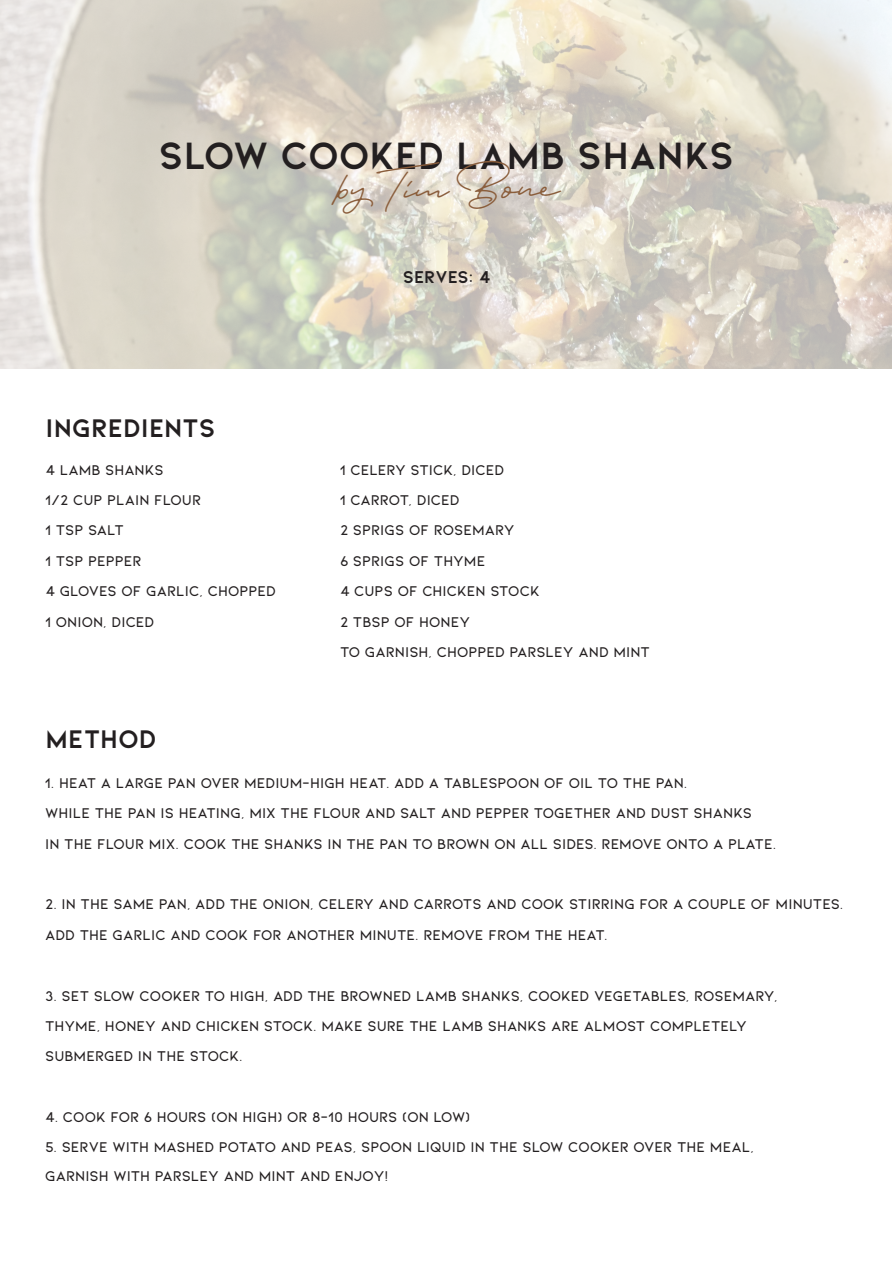
<style>
.page{position:relative;width:893px;height:1263px;background:#fff}
.page>*{position:absolute;margin:0;border:0;box-sizing:border-box;transform-origin:0 0}
.t1{font:46.35px "Portrait Script Alts";color:#8a5d3b}
.t2{font:700 40.05px "Kiona";color:#231f20}
.t3{font:700 26.85px "Kiona";letter-spacing:.005em;color:#231f20}
.t4{font:700 18px "Kiona";color:#231f20}
.t5{font:600 15px/30.3px "Kiona";color:#231f20}
</style>
<div class="page">
<img style="left:0;top:0;width:891px;height:369px">
<h2 class="t2" style="left:159px;top:132px;width:577px">SLOW COOKED LAMB SHANKS</h2>
<h1 class="t1" style="left:335px;top:155px;width:223px">by Tim Bone</h1>
<h3 class="t3" style="left:45px;top:412px;width:172px">INGREDIENTS</h3>
<p class="t5" style="left:45px;top:454px;width:232px">4 LAMB SHANKS<br>1/2 CUP PLAIN FLOUR<br>1 TSP SALT<br>1 TSP PEPPER<br>4 GLOVES OF GARLIC, CHOPPED<br>1 ONION, DICED</p>
<h3 class="t3" style="left:45px;top:723px;width:112px">METHOD</h3>
<p class="t4" style="left:403px;top:266px;width:89px">SERVES: 4</p>
<p class="t5" style="left:340px;top:454px;width:312px">1 CELERY STICK, DICED<br>1 CARROT, DICED<br>2 SPRIGS OF ROSEMARY<br>6 SPRIGS OF THYME<br>4 CUPS OF CHICKEN STOCK<br>2 TBSP OF HONEY<br>TO GARNISH, CHOPPED PARSLEY AND MINT</p>
<p class="t5" style="left:45px;top:767px;width:733px">1. HEAT A LARGE PAN OVER MEDIUM-HIGH HEAT. ADD A TABLESPOON OF OIL TO THE PAN.<br>WHILE THE PAN IS HEATING, MIX THE FLOUR AND SALT AND PEPPER TOGETHER AND DUST SHANKS<br>IN THE FLOUR MIX. COOK THE SHANKS IN THE PAN TO BROWN ON ALL SIDES. REMOVE ONTO A PLATE.</p>
<p class="t5" style="left:45px;top:889px;width:799px">2. IN THE SAME PAN, ADD THE ONION, CELERY AND CARROTS AND COOK STIRRING FOR A COUPLE OF MINUTES.<br>ADD THE GARLIC AND COOK FOR ANOTHER MINUTE. REMOVE FROM THE HEAT.</p>
<p class="t5" style="left:45px;top:980px;width:734px">3. SET SLOW COOKER TO HIGH, ADD THE BROWNED LAMB SHANKS, COOKED VEGETABLES, ROSEMARY,<br>THYME, HONEY AND CHICKEN STOCK. MAKE SURE THE LAMB SHANKS ARE ALMOST COMPLETELY<br>SUBMERGED IN THE STOCK.</p>
<p class="t5" style="left:45px;top:1102px;width:427px">4. COOK FOR 6 HOURS (ON HIGH) OR 8-10 HOURS (ON LOW)</p>
<p class="t5" style="left:45px;top:1133px;width:710px;line-height:28.5px">5. SERVE WITH MASHED POTATO AND PEAS, SPOON LIQUID IN THE SLOW COOKER OVER THE MEAL,<br>GARNISH WITH PARSLEY AND MINT AND ENJOY!</p>
</div>
